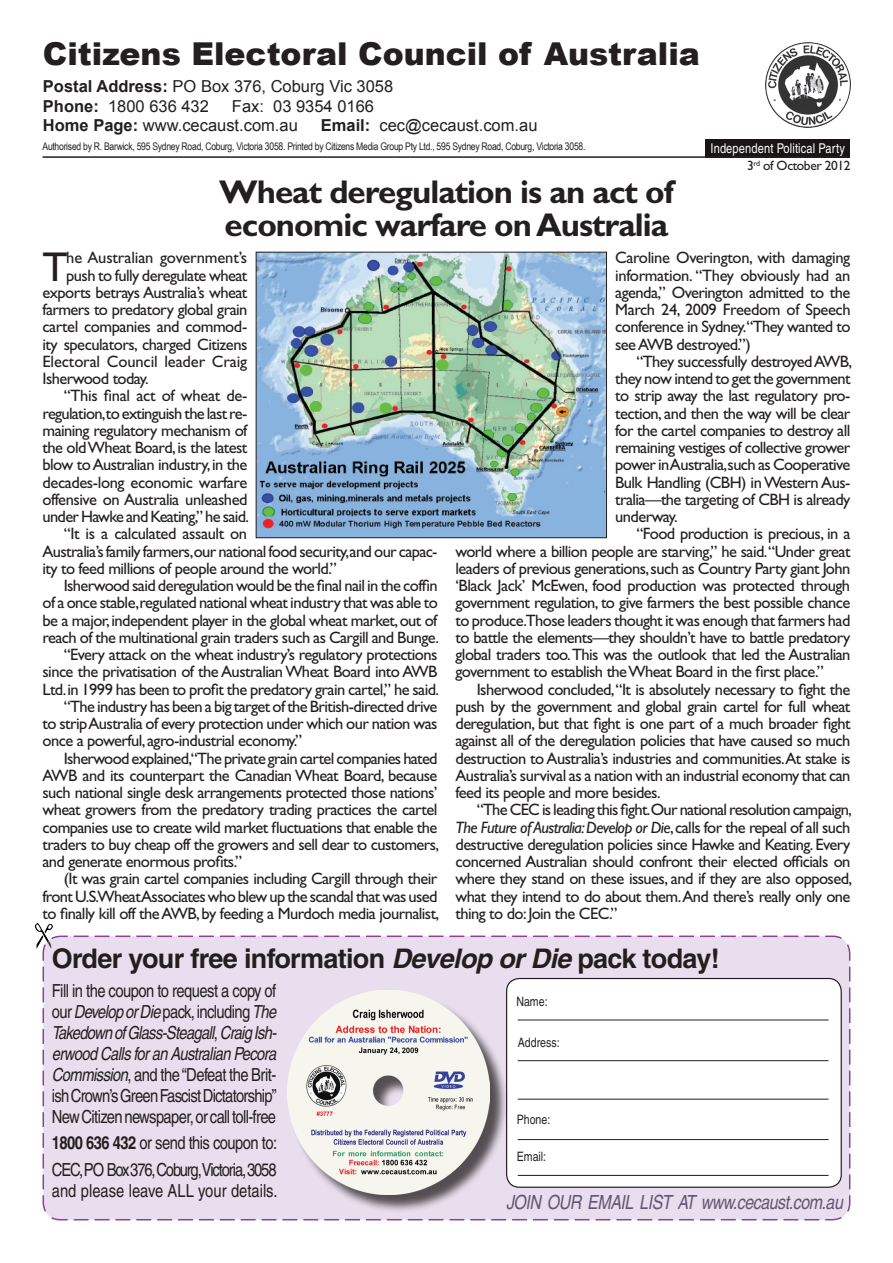
<style>
.page{position:relative;width:893px;height:1263px;background:#fff}
.page>*{position:absolute;margin:0;border:0;box-sizing:border-box;transform-origin:0 0}
.bt1{font:41.85px "Gill Sans";color:#231f20}
.bt1-2{font:700 33px "Gill Sans";letter-spacing:-.03em;color:#231f20}
.hl16{font:900 31.5px "Arial";color:#231f20}
.cap{font:700 27px "Helvetica";letter-spacing:-.025em;color:#231f20}
.t1{font:italic condensed 19.5px "Helvetica";letter-spacing:-.025em;color:#625675}
.cap-2{font:condensed 18px/21px "Helvetica";letter-spacing:-.035em;color:#231f20;text-align:justify}
.cap-3{font:condensed 18px "Helvetica";letter-spacing:-.06em;color:#231f20}
.cap-4{font:condensed 18px "Helvetica";color:#231f20}
.bt1-3{font:16.5px/17.2px "Gill Sans";letter-spacing:-.035em;color:#231f20;text-align:justify}
.t2{font:16.5px "Arial";color:#231f20}
.bt1-4{font:16.5px "Gill Sans";letter-spacing:-.01em;color:#231f20}
.bt1-5{font:16.5px "Gill Sans";letter-spacing:-.005em;color:#231f20}
.bt1-6{font:condensed 13.5px "Helvetica";letter-spacing:.01em;color:#fff}
.bt1-7{font:13.5px "Gill Sans";letter-spacing:-.03em;color:#231f20}
.t3{font:condensed 12.9px "Helvetica";color:#231f20}
.t4{font:10.5px "Arial Narrow";letter-spacing:-.025em;color:#231f20}
.s1{font-weight:700}
.s2{font-style:italic}
.s3{font-style:inherit}
</style>
<div class="page">
<img style="left:765px;top:43px;width:85px;height:85px">
<div style="left:705px;top:139px;width:145px;height:18px;background:#1a1415"></div>
<hr style="left:43px;top:156px;width:807px;height:2px;background:#231f20">
<img style="left:258px;top:254px;width:347px;height:282px">
<div style="left:256px;top:252px;width:351px;height:286px;border:1px solid #231f20"></div>
<img style="left:36px;top:923px;width:17px;height:26px">
<div style="left:42px;top:935px;width:809px;height:286px;background:#e8deed"></div>
<div style="left:507px;top:978px;width:334px;height:209px;background:#fff;border-radius:13px"></div>
<div style="left:506px;top:978px;width:336px;height:210px;border:1px solid #231f20;border-radius:13px"></div>
<hr style="left:518px;top:1020px;width:310px;height:1px;background:#231f20">
<hr style="left:518px;top:1175px;width:310px;height:1px;background:#231f20">
<hr style="left:518px;top:1139px;width:310px;height:1px;background:#231f20">
<hr style="left:518px;top:1099px;width:310px;height:1px;background:#231f20">
<hr style="left:518px;top:1060px;width:310px;height:1px;background:#231f20">
<div style="left:289px;top:993px;width:218px;height:220px;background:#231f20;opacity:.75"></div>
<img style="left:287px;top:991px;width:202px;height:203px">
<p class="hl16" style="left:43px;top:31px;width:658px">Citizens Electoral Council of Australia</p>
<p class="t2" style="left:43px;top:75px;width:352px"><span class="s1">Postal Address:</span> PO Box 376, Coburg Vic 3058</p>
<p class="t2" style="left:43px;top:95px;width:168px"><span class="s1">Phone:</span> 1800 636 432</p>
<p class="t2" style="left:232px;top:95px;width:144px">Fax: 03 9354 0166</p>
<p class="t2" style="left:43px;top:114px;width:256px"><span class="s1">Home Page:</span> www.cecaust.com.au</p>
<p class="t2" style="left:321px;top:114px;width:218px"><span class="s1">Email:</span> cec@cecaust.com.au</p>
<p class="t4" style="left:43px;top:138px;width:544px">Authorised by R. Barwick, 595 Sydney Road, Coburg, Victoria 3058. Printed by Citizens Media Group Pty Ltd., 595 Sydney Road, Coburg, Victoria 3058.</p>
<p class="bt1-2" style="left:219px;top:173px;width:456px">Wheat deregulation is an act of</p>
<p class="bt1-2" style="left:225px;top:206px;width:445px">economic warfare on Australia</p>
<p class="bt1-6" style="left:710px;top:141px;width:136px">Independent Political Party</p>
<p class="bt1-7" style="left:747px;top:158px;width:105px">3<sup>rd</sup> of October 2012</p>
<p class="bt1" style="left:43px;top:242px;width:27px">T</p>
<p class="bt1-5" style="left:66px;top:248px;width:183px">he Australian government’s</p>
<p class="bt1-3" style="left:66px;top:266px;width:183px">push to fully deregulate wheat</p>
<p class="bt1-3" style="left:43px;top:284px;width:206px">exports betrays Australia’s wheat</p>
<p class="bt1-3" style="left:43px;top:301px;width:206px">farmers to predatory global grain</p>
<p class="bt1-3" style="left:43px;top:318px;width:206px">cartel companies and commod-</p>
<p class="bt1-3" style="left:43px;top:335px;width:206px">ity speculators, charged Citizens</p>
<p class="bt1-4" style="left:43px;top:352px;width:206px">Electoral Council leader Craig</p>
<p class="bt1-3" style="left:43px;top:370px;width:108px">Isherwood today.</p>
<p class="bt1-3" style="left:43px;top:387px;width:208px;text-indent:21px">“This final act of wheat de&shy;regulation,to extinguish the last re&shy;maining regulatory mechanism of the old Wheat Board, is the latest blow to Australian industry, in the decades-long economic warfare offensive on Australia unleashed under Hawke and Keating,” he said.</p>
<p class="bt1-3" style="left:43px;top:525px;width:396px;text-align:left;text-indent:21px">“It is a calculated assault on<br>Australia’s family farmers,our national food security,and our capac&shy;ity to feed millions of people around the world.”</p>
<p class="bt1-3" style="left:43px;top:577px;width:398px;text-indent:21px">Isherwood said deregulation would be the final nail in the coffin of a once stable,regulated national wheat industry that was able to be a major, independent player in the global wheat market, out of reach of the multinational grain traders such as Cargill and Bunge.</p>
<p class="bt1-3" style="left:43px;top:646px;width:398px;text-indent:21px">“Every attack on the wheat industry’s regulatory protections since the privatisation of the Australian Wheat Board into AWB Ltd. in 1999 has been to profit the predatory grain cartel,” he said.</p>
<p class="bt1-3" style="left:43px;top:698px;width:396px;text-indent:21px">“The industry has been a big target of the British-directed drive to strip Australia of every protection under which our nation was once a powerful, agro-industrial economy.”</p>
<p class="bt1-3" style="left:43px;top:749px;width:398px;text-indent:21px">Isherwood explained,“The private grain cartel companies hated AWB and its counterpart the Canadian Wheat Board, because such national single desk arrangements protected those nations’ wheat growers from the predatory trading practices the cartel companies use to create wild market fluctuations that enable the traders to buy cheap off the growers and sell dear to customers, and generate enormous profits.”</p>
<p class="bt1-3" style="left:43px;top:870px;width:398px;text-indent:21px">(It was grain cartel companies including Cargill through their front U.S.Wheat Associates who blew up the scandal that was used to finally kill off the AWB, by feeding a Murdoch media journalist,</p>
<p class="bt1-3" style="left:615px;top:249px;width:237px">Caroline Overington, with damaging information. “They obviously had an agenda,” Overington admitted to the March 24, 2009 Freedom of Speech conference in Sydney.“They wanted to see AWB destroyed.”)</p>
<p class="bt1-3" style="left:615px;top:353px;width:238px;text-indent:21px">“They successfully destroyed AWB, they now intend to get the government to strip away the last regulatory pro&shy;tection, and then the way will be clear for the cartel companies to destroy all remaining vestiges of collective grower power in Australia,such as Cooperative Bulk Handling (CBH) in Western Aus&shy;tralia—the targeting of CBH is already underway.</p>
<p class="bt1-3" style="left:455px;top:525px;width:397px;text-indent:181px">“Food production is precious, in a world where a billion people are starving,” he said.“Under great leaders of previous generations, such as Country Party giant John ‘Black Jack’ McEwen, food production was protected through government regulation, to give farmers the best possible chance to produce.Those leaders thought it was enough that farmers had to battle the elements—they shouldn’t have to battle predatory global traders too. This was the outlook that led the Australian government to establish the Wheat Board in the first place.”</p>
<p class="bt1-3" style="left:455px;top:680px;width:397px;text-indent:21px">Isherwood concluded, “It is absolutely necessary to fight the push by the government and global grain cartel for full wheat deregulation, but that fight is one part of a much broader fight against all of the deregulation policies that have caused so much destruction to Australia’s industries and communities.At stake is Australia’s survival as a nation with an industrial economy that can feed its people and more besides.</p>
<p class="bt1-3" style="left:455px;top:801px;width:398px;text-indent:21px">“The CEC is leading this fight.Our national resolution campaign, <span class="s2">The Future of Australia: Develop or Die</span>, calls for the repeal of all such destructive deregulation policies since Hawke and Keating. Every concerned Australian should confront their elected officials on where they stand on these issues, and if they are also opposed, what they intend to do about them. And there’s really only one thing to do: Join the CEC.”</p>
<p class="cap" style="left:52px;top:942px;width:669px">Order your free information <span class="s2">Develop or Die</span> pack today!</p>
<p class="cap-2" style="left:52px;top:980px;width:226px">Fill in the coupon to request a copy of our <span class="s2">Develop or Die</span> pack, including <span class="s2">The Takedown of Glass-Steagall</span>, <span class="s2">Craig Ish&shy;erwood Calls for an Australian Pecora Commission</span>, and the “Defeat the Brit&shy;ish Crown’s Green Fascist Dictatorship” New Citizen newspaper, or call toll-free</p>
<p class="cap-2" style="left:52px;top:1132px;width:227px"><span class="s1">1800 636 432</span> or send this coupon to:</p>
<p class="cap-3" style="left:52px;top:1159px;width:226px">CEC, PO Box 376, Coburg, Victoria, 3058</p>
<p class="cap-4" style="left:52px;top:1180px;width:227px">and please leave ALL your details.</p>
<p class="t3" style="left:516px;top:994px;width:33px">Name:</p>
<p class="t3" style="left:518px;top:1035px;width:43px">Address:</p>
<p class="t3" style="left:517px;top:1112px;width:35px">Phone:</p>
<p class="t3" style="left:517px;top:1149px;width:31px">Email:</p>
<p class="t1" style="left:506px;top:1191px;width:338px">JOIN OUR EMAIL LIST AT <span class="s3">www.cecaust.com.au</span></p>
</div>
